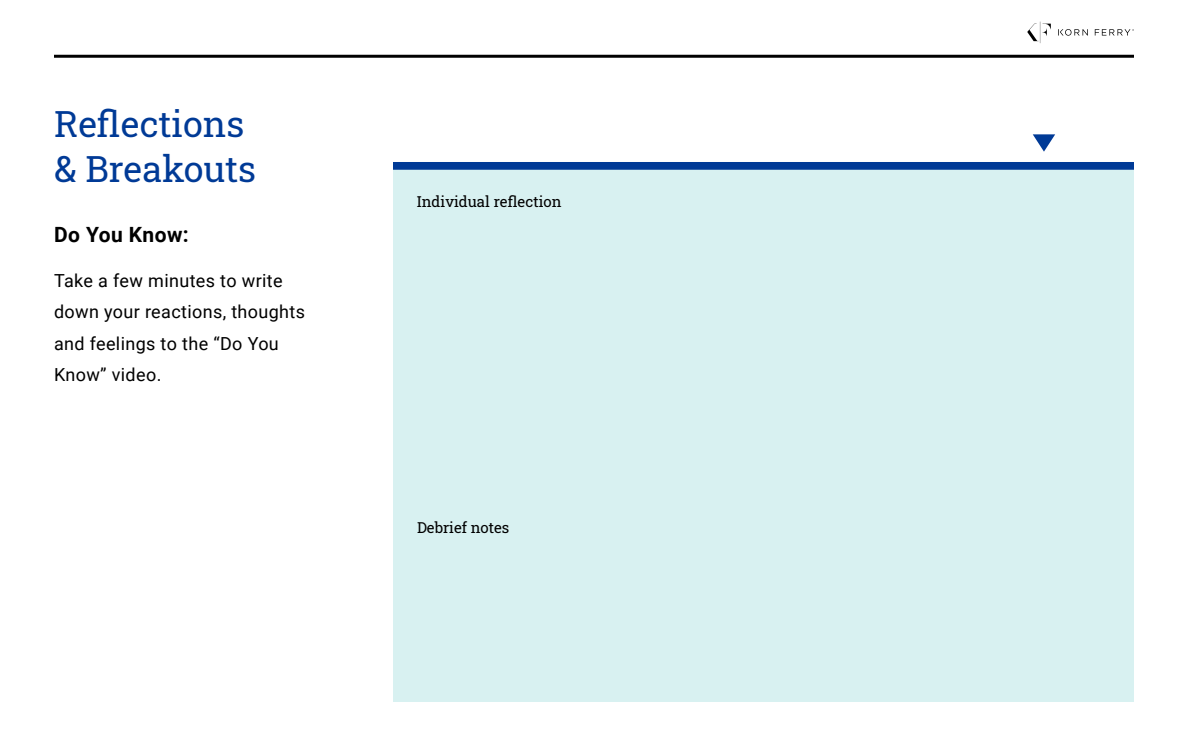
<style>
.page{position:relative;width:1188px;height:756px;background:#fff}
.page>*{position:absolute;margin:0;border:0;box-sizing:border-box;transform-origin:0 0}
.t1{font:36px/45px "Roboto Slab";color:#003a96}
.t2{font:700 21px "Roboto";letter-spacing:.02em;color:#000}
.t3{font:18px/31.5px "Roboto";letter-spacing:.02em;color:#000}
.t4{font:15px "Roboto Slab";color:#000}
</style>
<div class="page">
<hr style="left:54px;top:55px;width:1080px;height:3px;background:#000">
<svg style="left:1027px;top:22px;width:24px;height:21px"></svg>
<svg style="left:1058px;top:29px;width:76px;height:7px"></svg>
<div style="left:393px;top:166px;width:741px;height:536px;background:#d8f1f1"></div>
<div style="left:393px;top:162px;width:741px;height:7px;background:#003a96"></div>
<svg style="left:1033px;top:134px;width:22px;height:18px"></svg>
<h1 class="t1" style="left:54px;top:100px;width:204px">Reflections &amp; Breakouts</h1>
<p class="t2" style="left:54px;top:220px;width:136px">Do You Know:</p>
<p class="t3" style="left:54px;top:264px;width:253px">Take a few minutes to write down your reactions, thoughts and feelings to the “Do You<br>Know” video.</p>
<p class="t4" style="left:417px;top:191px;width:146px">Individual reflection</p>
<p class="t4" style="left:417px;top:518px;width:94px">Debrief notes</p>
</div>
